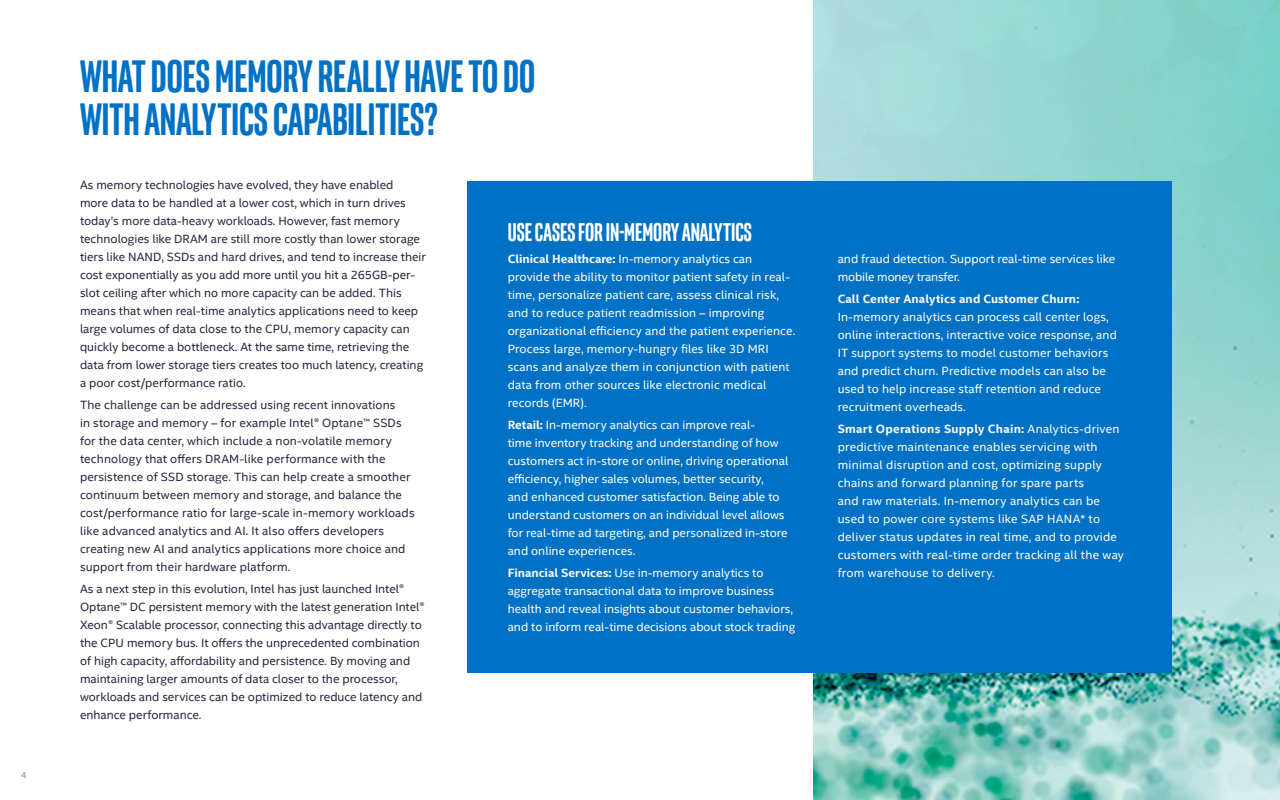
<style>
.page{position:relative;width:1280px;height:800px;background:#fff}
.page>*{position:absolute;margin:0;border:0;box-sizing:border-box;transform-origin:0 0}
.t1{font:700 46px/43px "Intel Clear Pro";color:#0071c5}
.t2{font:700 26px "Intel Clear Pro";color:#fff}
.t3{font:12px/18px "Intel Clear";letter-spacing:.01em;color:#fff}
.t4{font:12px/18px "Intel Clear";color:#262940}
.t5{font:700 12px "Intel Clear";letter-spacing:.01em;color:#fff}
.t6{font:700 9px "Intel Clear";color:#adadad}
.s1{font-weight:700}
</style>
<div class="page">
<img style="left:813px;top:0;width:467px;height:800px">
<div style="left:467px;top:181px;width:705px;height:492px;background:#0071c5"></div>
<p class="t6" style="left:21px;top:769px;width:7px">4</p>
<h1 class="t1" style="left:80px;top:53px;width:457px">WHAT DOES MEMORY REALLY HAVE TO DO<br>WITH ANALYTICS CAPABILITIES?</h1>
<p class="t4" style="left:80px;top:175px;width:348px">As memory technologies have evolved, they have enabled<br>more data to be handled at a lower cost, which in turn drives today’s more data-heavy workloads. However, fast memory technologies like DRAM are still more costly than lower storage tiers like NAND, SSDs and hard drives, and tend to increase their cost exponentially as you add more until you hit a 265GB-per&shy;slot ceiling after which no more capacity can be added. This means that when real-time analytics applications need to keep large volumes of data close to the CPU, memory capacity can quickly become a bottleneck. At the same time, retrieving the data from lower storage tiers creates too much latency, creating a poor cost/performance ratio.</p>
<p class="t4" style="left:80px;top:395px;width:336px">The challenge can be addressed using recent innovations<br>in storage and memory – for example Intel® Optane™ SSDs for the data center, which include a non-volatile memory technology that offers DRAM-like performance with the persistence of SSD storage. This can help create a smoother continuum between memory and storage, and balance the cost/performance ratio for large-scale in-memory workloads like advanced analytics and AI. It also offers developers creating new AI and analytics applications more choice and support from their hardware platform.</p>
<p class="t4" style="left:80px;top:579px;width:346px">As a next step in this evolution, Intel has just launched Intel® Optane™ DC persistent memory with the latest generation Intel® Xeon® Scalable processor, connecting this advantage directly to the CPU memory bus. It offers the unprecedented combination of high capacity, affordability and persistence. By moving and maintaining larger amounts of data closer to the processor, workloads and services can be optimized to reduce latency and enhance performance.</p>
<h2 class="t2" style="left:508px;top:216px;width:246px">USE CASES FOR IN-MEMORY ANALYTICS</h2>
<p class="t3" style="left:508px;top:250px;width:289px"><span class="s1">Clinical Healthcare:</span> In-memory analytics can provide the ability to monitor patient safety in real&shy;time, personalize patient care, assess clinical risk, and to reduce patient readmission – improving organizational efficiency and the patient experience.<br>Process large, memory-hungry files like 3D MRI scans and analyze them in conjunction with patient data from other sources like electronic medical records (EMR).</p>
<p class="t3" style="left:508px;top:416px;width:282px"><span class="s1">Retail:</span> In-memory analytics can improve real-<br>time inventory tracking and understanding of how customers act in-store or online, driving operational efficiency, higher sales volumes, better security,<br>and enhanced customer satisfaction. Being able to understand customers on an individual level allows for real-time ad targeting, and personalized in-store and online experiences.</p>
<p class="t3" style="left:508px;top:564px;width:289px"><span class="s1">Financial Services:</span> Use in-memory analytics to aggregate transactional data to improve business health and reveal insights about customer behaviors, and to inform real-time decisions about stock trading</p>
<p class="t3" style="left:838px;top:250px;width:279px">and fraud detection. Support real-time services like mobile money transfer.</p>
<p class="t5" style="left:838px;top:291px;width:243px">Call Center Analytics and Customer Churn:</p>
<p class="t3" style="left:838px;top:308px;width:281px">In-memory analytics can process call center logs, online interactions, interactive voice response, and IT support systems to model customer behaviors and predict churn. Predictive models can also be used to help increase staff retention and reduce recruitment overheads.</p>
<p class="t3" style="left:838px;top:420px;width:288px"><span class="s1">Smart Operations Supply Chain:</span> Analytics-driven predictive maintenance enables servicing with minimal disruption and cost, optimizing supply chains and forward planning for spare parts<br>and raw materials. In-memory analytics can be used to power core systems like SAP HANA* to deliver status updates in real time, and to provide customers with real-time order tracking all the way from warehouse to delivery.</p>
</div>
